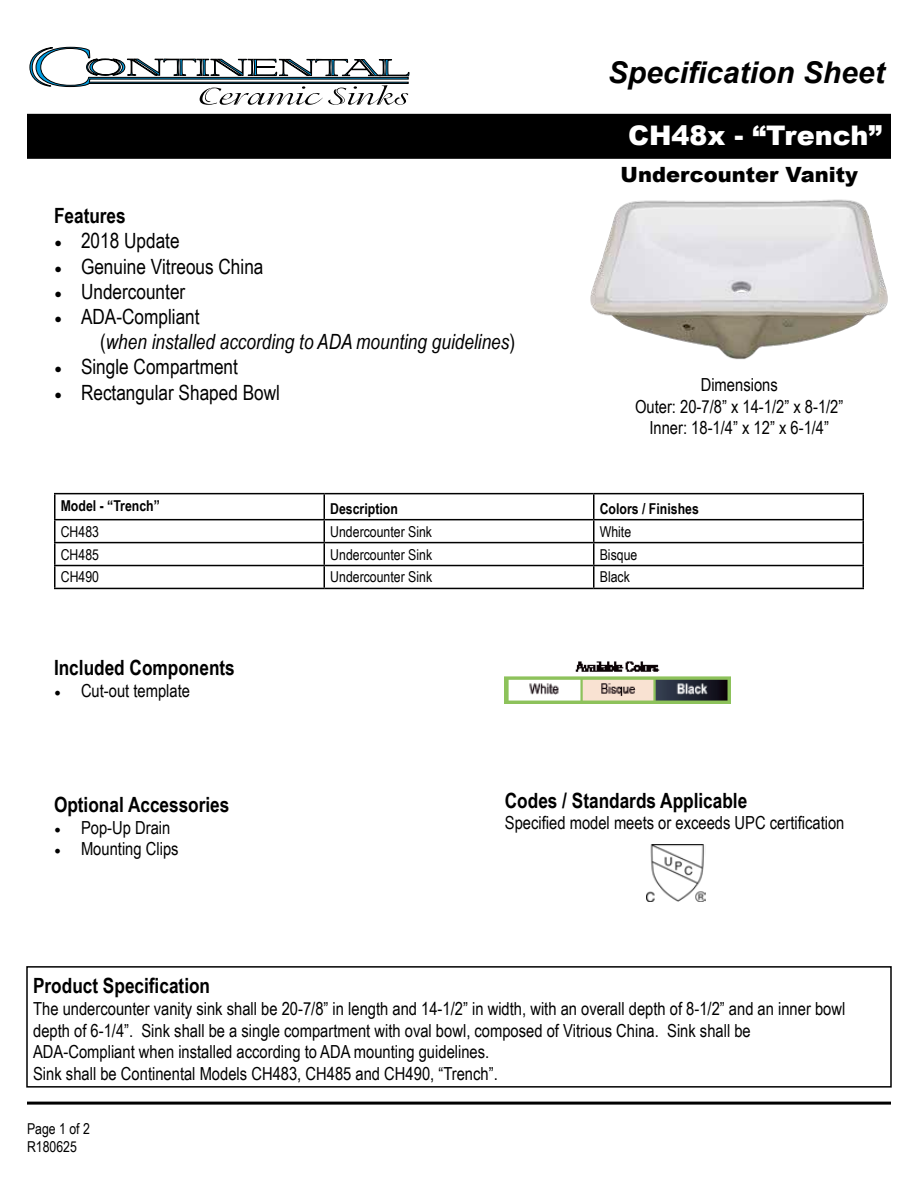
<style>
.page{position:relative;width:918px;height:1188px;background:#fff}
.page>*{position:absolute;margin:0;border:0;box-sizing:border-box;transform-origin:0 0}
.t1{font:italic 700 30px "Arial";color:#000}
.t2{font:900 27px "Arial";color:#fff}
.t3{font:700 21px "Arial Narrow";color:#000}
.t4{font:21px "Arial Narrow";color:#000}
.t5{font:italic 21px/25.2px "Arial Narrow";color:#000}
.t6{font:900 21px "Arial";color:#000}
.t7{font:18px/21.6px "Arial Narrow";color:#000;text-align:center}
.t8{font:15px/18px "Arial Narrow";color:#000}
.t9{font:700 15px "Arial Narrow";color:#000}
.s1{font-family:"Minion Pro"}
.s2{font-family:"Minion Pro";font-style:normal}
.s3{font-style:normal}
</style>
<div class="page">
<div style="left:27px;top:114px;width:864px;height:45px;background:#000"></div>
<div style="left:26px;top:966px;width:866px;height:122px;border:2px solid #000"></div>
<hr style="left:27px;top:1102px;width:864px;height:3px;background:#000">
<hr style="left:54px;top:493px;width:270px;height:1px;background:#000">
<hr style="left:54px;top:494px;width:2px;height:25px;background:#000">
<hr style="left:324px;top:493px;width:270px;height:1px;background:#000">
<hr style="left:594px;top:493px;width:270px;height:1px;background:#000">
<hr style="left:862px;top:494px;width:2px;height:25px;background:#000">
<hr style="left:54px;top:519px;width:270px;height:1px;background:#000">
<hr style="left:54px;top:520px;width:2px;height:22px;background:#000">
<hr style="left:324px;top:519px;width:270px;height:1px;background:#000">
<hr style="left:594px;top:519px;width:270px;height:1px;background:#000">
<hr style="left:862px;top:520px;width:2px;height:22px;background:#000">
<hr style="left:54px;top:542px;width:270px;height:1px;background:#000">
<hr style="left:54px;top:543px;width:2px;height:22px;background:#000">
<hr style="left:324px;top:542px;width:270px;height:1px;background:#000">
<hr style="left:594px;top:542px;width:270px;height:1px;background:#000">
<hr style="left:862px;top:543px;width:2px;height:22px;background:#000">
<hr style="left:54px;top:565px;width:270px;height:1px;background:#000">
<hr style="left:54px;top:566px;width:2px;height:22px;background:#000">
<hr style="left:324px;top:565px;width:270px;height:1px;background:#000">
<svg style="left:324px;top:494px;width:1px;height:94px"></svg>
<hr style="left:594px;top:565px;width:270px;height:1px;background:#000">
<svg style="left:593px;top:494px;width:1px;height:94px"></svg>
<hr style="left:862px;top:566px;width:2px;height:22px;background:#000">
<hr style="left:54px;top:588px;width:270px;height:1px;background:#000">
<hr style="left:324px;top:588px;width:270px;height:1px;background:#000">
<hr style="left:594px;top:588px;width:270px;height:1px;background:#000">
<svg style="left:29px;top:47px;width:381px;height:58px"></svg>
<img style="left:590px;top:199px;width:298px;height:161px">
<img style="left:505px;top:661px;width:225px;height:43px">
<img style="left:646px;top:844px;width:60px;height:58px">
<h1 class="t1" style="left:608px;top:53px;width:278px">Specification Sheet</h1>
<p class="t3" style="left:54px;top:200px;width:73px">Features</p>
<p class="t4" style="left:54px;top:226px;width:127px"><span class="s1">•</span> 2018 Update</p>
<p class="t4" style="left:54px;top:251px;width:211px"><span class="s1">•</span> Genuine Vitreous China</p>
<p class="t4" style="left:54px;top:276px;width:133px"><span class="s1">•</span> Undercounter</p>
<p class="t5" style="left:100px;top:304px;width:417px;text-indent:-46px"><span class="s2">•</span> <span class="s3">ADA-Compliant<br>(</span>when installed according to ADA mounting guidelines<span class="s3">)</span></p>
<p class="t4" style="left:54px;top:352px;width:185px"><span class="s1">•</span> Single Compartment</p>
<p class="t4" style="left:54px;top:377px;width:228px"><span class="s1">•</span> Rectangular Shaped Bowl</p>
<h2 class="t2" style="left:628px;top:116px;width:255px">CH48x - “Trench”</h2>
<p class="t6" style="left:621px;top:159px;width:239px">Undercounter Vanity</p>
<p class="t7" style="left:635px;top:373px;width:210px">Dimensions<br>Outer: 20-7/8” x 14-1/2” x 8-1/2”<br>Inner: 18-1/4” x 12” x 6-1/4”</p>
<p class="t9" style="left:61px;top:494px;width:101px">Model - “Trench”</p>
<p class="t9" style="left:330px;top:497px;width:69px">Description</p>
<p class="t9" style="left:600px;top:497px;width:101px">Colors / Finishes</p>
<p class="t8" style="left:61px;top:522px;width:40px">CH483</p>
<p class="t8" style="left:330px;top:522px;width:103px">Undercounter Sink</p>
<p class="t8" style="left:600px;top:522px;width:33px">White</p>
<p class="t8" style="left:61px;top:545px;width:40px">CH485</p>
<p class="t8" style="left:330px;top:545px;width:103px">Undercounter Sink</p>
<p class="t8" style="left:600px;top:545px;width:39px">Bisque</p>
<p class="t8" style="left:61px;top:568px;width:40px">CH490</p>
<p class="t8" style="left:330px;top:568px;width:103px">Undercounter Sink</p>
<p class="t8" style="left:600px;top:568px;width:32px">Black</p>
<p class="t3" style="left:54px;top:652px;width:182px">Included Components</p>
<p class="t7" style="left:54px;top:679px;width:138px"><span class="s1">•</span> Cut-out template</p>
<p class="t3" style="left:54px;top:789px;width:177px">Optional Accessories</p>
<p class="t7" style="left:54px;top:816px;width:118px"><span class="s1">•</span> Pop-Up Drain</p>
<p class="t7" style="left:54px;top:838px;width:126px"><span class="s1">•</span> Mounting Clips</p>
<p class="t3" style="left:505px;top:784px;width:244px">Codes / Standards Applicable</p>
<p class="t7" style="left:505px;top:812px;width:341px">Specified model meets or exceeds UPC certification</p>
<p class="t3" style="left:33px;top:970px;width:179px">Product Specification</p>
<p class="t7" style="left:33px;top:997px;width:814px;text-align:left">The undercounter vanity sink shall be 20-7/8” in length and 14-1/2” in width, with an overall depth of 8-1/2” and an inner bowl depth of 6-1/4”. Sink shall be a single compartment with oval bowl, composed of Vitrious China. Sink shall be ADA-Compliant when installed according to ADA mounting guidelines.<br>Sink shall be Continental Models CH483, CH485 and CH490, “Trench”.</p>
<p class="t8" style="left:27px;top:1119px;width:64px">Page 1 of 2<br>R180625</p>
</div>
